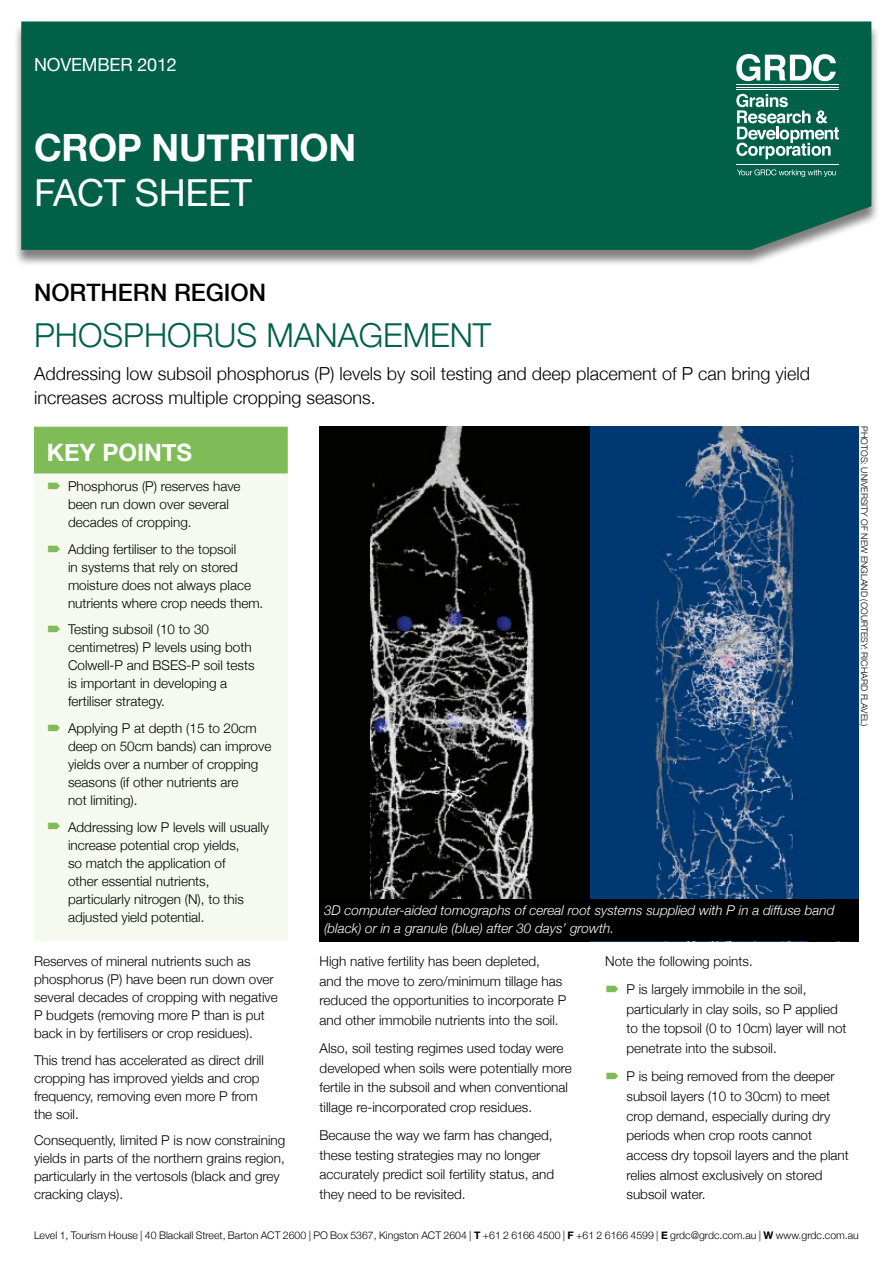
<style>
.page{position:relative;width:893px;height:1263px;background:#fff}
.page>*{position:absolute;margin:0;border:0;box-sizing:border-box;transform-origin:0 0}
.t1{font:700 37.5px "Helvetica Neue";letter-spacing:-.01em;color:#fff}
.t2{font:37.5px "Helvetica Neue";letter-spacing:-.01em;color:#fff}
.t3{font:300 33px "Helvetica Neue";color:#006148}
.t4{font:500 24px "Helvetica Neue";color:#000}
.t5{font:700 24px "Helvetica Neue";color:#fff}
.t6{font:300 18px/24px "Helvetica Neue";color:#000}
.t7{font:18px "Helvetica Neue";letter-spacing:-.01em;color:#fff}
.t8{font:300 13.5px/18px "Helvetica Neue";color:#000}
.t9{font:italic 300 13.5px/18px "Helvetica Neue";color:#fff}
.t10{font:300 10.5px "Helvetica Neue";color:#000}
.t11{font:300 9px "Helvetica Neue";color:#000}
.s1{font-weight:700}
</style>
<div class="page">
<div style="left:13px;top:22px;width:867px;height:244px;background:#000;opacity:.5"></div>
<div style="left:21px;top:21px;width:850px;height:229px;background:#006148"></div>
<hr style="left:736px;top:84px;width:103px;height:1px;background:#fff">
<hr style="left:736px;top:87px;width:103px;height:1px;background:#fff">
<hr style="left:736px;top:89px;width:103px;height:1px;background:#fff">
<hr style="left:736px;top:164px;width:103px;height:1px;background:#fff">
<svg style="left:736px;top:54px;width:100px;height:27px"></svg>
<svg style="left:736px;top:94px;width:103px;height:65px"></svg>
<svg style="left:737px;top:169px;width:99px;height:8px"></svg>
<img style="left:320px;top:426px;width:539px;height:473px">
<div style="left:320px;top:899px;width:539px;height:42px;background:#000"></div>
<div style="left:34px;top:437px;width:254px;height:504px;background:#f5f9f0"></div>
<div style="left:34px;top:427px;width:254px;height:46px;background:#7fbb56"></div>
<h3 class="t7" style="left:34px;top:54px;width:144px">NOVEMBER 2012</h3>
<h1 class="t1" style="left:34px;top:125px;width:324px">CROP NUTRITION</h1>
<h1 class="t2" style="left:34px;top:170px;width:220px">FACT SHEET</h1>
<h3 class="t4" style="left:34px;top:278px;width:230px">NORTHERN REGION</h3>
<h2 class="t3" style="left:34px;top:315px;width:45px">Phospho</h2>
<h2 class="t3" style="left:192px;top:315px;width:292px">rus Management</h2>
<h3 class="t6" style="left:34px;top:361px;width:778px">Addressing low subsoil phosphorus (P) levels by soil testing and deep placement of P can bring yield increases across multiple cropping seasons.</h3>
<h3 class="t5" style="left:47px;top:437px;width:147px">KEY POINTS</h3>
<p class="t8" style="left:68px;top:477px;width:174px">Phosphorus (P) reserves have been run down over several decades of cropping.</p>
<p class="t8" style="left:68px;top:540px;width:197px">Adding fertiliser to the topsoil<br>in systems that rely on stored moisture does not always place nutrients where crop needs them.</p>
<p class="t8" style="left:68px;top:620px;width:188px">Testing subsoil (10 to 30 centimetres) P levels using both<br>Colwell-P and BSES-P soil tests is important in developing a fertiliser strategy.</p>
<p class="t8" style="left:68px;top:719px;width:205px">Applying P at depth (15 to 20cm deep on 50cm bands) can improve yields over a number of cropping seasons (if other nutrients are<br>not limiting).</p>
<p class="t8" style="left:68px;top:817px;width:203px">Addressing low P levels will usually increase potential crop yields,<br>so match the application of<br>other essential nutrients, particularly nitrogen (N), to this adjusted yield potential.</p>
<p class="t8" style="left:34px;top:952px;width:245px">Reserves of mineral nutrients such as phosphorus (P) have been run down over several decades of cropping with negative P budgets (removing more P than is put back in by fertilisers or crop residues).</p>
<p class="t8" style="left:34px;top:1050px;width:231px">This trend has accelerated as direct drill cropping has improved yields and crop frequency, removing even more P from the soil.</p>
<p class="t8" style="left:34px;top:1131px;width:253px">Consequently, limited P is now constraining yields in parts of the northern grains region, particularly in the vertosols (black and grey cracking clays).</p>
<p class="t9" style="left:324px;top:901px;width:512px">3D computer-aided tomographs of cereal root systems supplied with P in a diffuse band (black) or in a granule (blue) after 30 days’ growth.</p>
<p class="t8" style="left:626px;top:947px;width:182px;line-height:28.2px;text-indent:-21px">Note the following points.<br>P is largely immobile in the soil,</p>
<p class="t8" style="left:626px;top:999px;width:222px;line-height:19.6px">particularly in clay soils, so P applied to the topsoil (0 to 10cm) layer will not penetrate into the subsoil.</p>
<p class="t8" style="left:626px;top:1066px;width:224px;line-height:19.6px">P is being removed from the deeper subsoil layers (10 to 30cm) to meet crop demand, especially during dry periods when crop roots cannot access dry topsoil layers and the plant relies almost exclusively on stored subsoil water.</p>
<p class="t8" style="left:320px;top:951px;width:248px;line-height:19.6px">High native fertility has been depleted,<br>and the move to zero/minimum tillage has reduced the opportunities to incorporate P and other immobile nutrients into the soil.</p>
<p class="t8" style="left:320px;top:1038px;width:254px;line-height:19.6px">Also, soil testing regimes used today were developed when soils were potentially more fertile in the subsoil and when conventional tillage re-incorporated crop residues.</p>
<p class="t8" style="left:320px;top:1125px;width:236px;line-height:19.6px">Because the way we farm has changed, these testing strategies may no longer accurately predict soil fertility status, and they need to be revisited.</p>
<p class="t11" style="left:870px;top:426px;width:301px;rotate:90deg">PHOTOS: UNIVERSITY OF NEW ENGLAND (COURTESY: RICHARD FLAVEL)</p>
<p class="t10" style="left:34px;top:1229px;width:826px">Level 1, Tourism House | 40 Blackall Street, Barton ACT 2600 | PO Box 5367, Kingston ACT 2604 | <span class="s1">T</span> +61 2 6166 4500 | <span class="s1">F</span> +61 2 6166 4599 | <span class="s1">E</span> grdc@grdc.com.au | <span class="s1">W</span> www.grdc.com.au</p>
</div>
